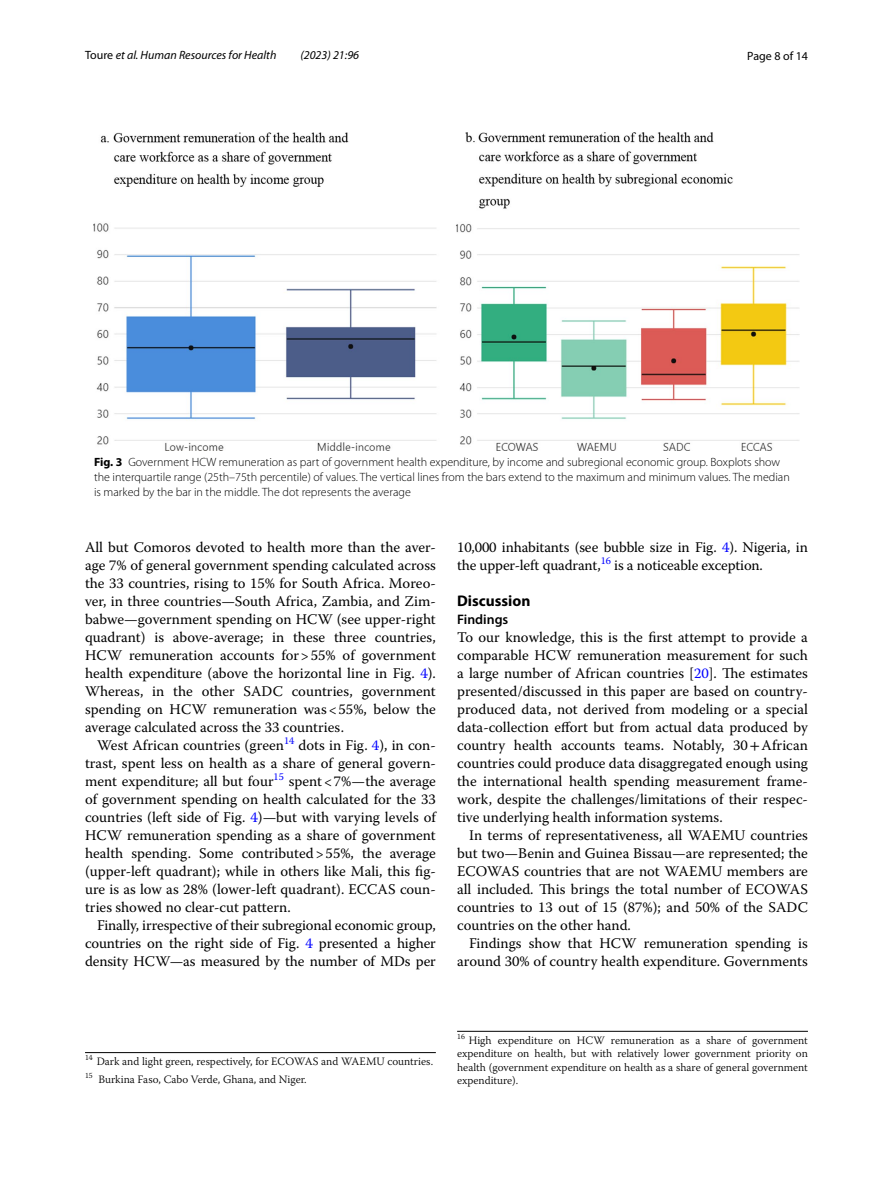
<style>
.page{position:relative;width:893px;height:1187px;background:#fff}
.page>*{position:absolute;margin:0;border:0;box-sizing:border-box;transform-origin:0 0}
.t1{font:700 15.45px "Myriad Pro";color:#000}
.t2{font:14.7px/18px "Warnock Pro";color:#000;text-align:justify}
.t3{font:600 13.8px "Myriad Pro";color:#000}
.t4{font:300 12px/15px "Myriad Pro";color:#000}
.t5{font:italic 12px "Myriad Pro";color:#000}
.t6{font:12px "Myriad Pro";color:#000}
.t7{font:300 11.25px/13.5px "Warnock Pro";color:#000;text-align:justify}
.s1{font-style:normal}
.s2{font-weight:700}
.s3{color:#00f}
.s4{font-family:"STIX"}
</style>
<div class="page">
<img style="left:94px;top:133px;width:705px;height:318px">
<hr style="left:457px;top:1030px;width:351px;height:1px;background:#000">
<hr style="left:85px;top:1052px;width:351px;height:1px;background:#000">
<p class="t5" style="left:85px;top:48px;width:193px"><span class="s1">Toure</span> et al. Human Resources for Health</p>
<p class="t5" style="left:300px;top:48px;width:60px">(2023) 21:96</p>
<p class="t6" style="left:747px;top:48px;width:62px">Page 8 of 14</p>
<p class="t4" style="left:94px;top:454px;width:697px"><span class="s2">Fig. 3</span> Government HCW remuneration as part of government health expenditure, by income and subregional economic group. Boxplots show the interquartile range (25th–75th percentile) of values. The vertical lines from the bars extend to the maximum and minimum values. The median is marked by the bar in the middle. The dot represents the average</p>
<p class="t2" style="left:85px;top:538px;width:352px">All but Comoros devoted to health more than the aver&shy;age 7% of general government spending calculated across the 33 countries, rising to 15% for South Africa. Moreo&shy;ver, in three countries—South Africa, Zambia, and Zim&shy;babwe—government spending on HCW (see upper-right quadrant) is above-average; in these three countries, HCW remuneration accounts for&gt;55% of government health expenditure (above the horizontal line in Fig. <span class="s3">4</span>).<br>Whereas, in the other SADC countries, government spending on HCW remuneration was&lt;55%, below the average calculated across the 33 countries.</p>
<p class="t2" style="left:85px;top:735px;width:352px;text-indent:12px">West African countries (green<sup>14</sup> dots in Fig. <span class="s3">4</span>), in con&shy;trast, spent less on health as a share of general govern&shy;ment expenditure; all but four<sup>15</sup> spent&lt;7%—the average of government spending on health calculated for the 33 countries (left side of Fig. <span class="s3">4</span>)—but with varying levels of HCW remuneration spending as a share of government health spending. Some contributed&gt;55%, the average (upper-left quadrant); while in others like Mali, this fig&shy;ure is as low as 28% (lower-left quadrant). ECCAS coun&shy;tries showed no clear-cut pattern.</p>
<p class="t2" style="left:85px;top:916px;width:352px;text-indent:12px">Finally, irrespective of their subregional economic group, countries on the right side of Fig. <span class="s3">4</span> presented a higher density HCW—as measured by the number of MDs per</p>
<p class="t2" style="left:457px;top:538px;width:352px">10,000 inhabitants (see bubble size in Fig. <span class="s3">4</span>). Nigeria, in the upper-left quadrant,<sup>16</sup> is a noticeable exception.</p>
<p class="t1" style="left:457px;top:590px;width:75px">Discussion</p>
<p class="t3" style="left:457px;top:610px;width:53px">Findings</p>
<p class="t2" style="left:457px;top:628px;width:352px">To our knowledge, this is the first attempt to provide a comparable HCW remuneration measurement for such a large number of African countries [<span class="s3">20</span>]. The estimates presented/discussed in this paper are based on country&shy;produced data, not derived from modeling or a special data-collection effort but from actual data produced by country health accounts teams. Notably, 30<span class="s4">+</span>African countries could produce data disaggregated enough using the international health spending measurement frame&shy;work, despite the challenges/limitations of their respec&shy;tive underlying health information systems.</p>
<p class="t2" style="left:457px;top:826px;width:352px;text-indent:12px">In terms of representativeness, all WAEMU countries but two—Benin and Guinea Bissau—are represented; the ECOWAS countries that are not WAEMU members are all included. This brings the total number of ECOWAS countries to 13 out of 15 (87%); and 50% of the SADC countries on the other hand.</p>
<p class="t2" style="left:457px;top:933px;width:352px;text-align:right">Findings show that HCW remuneration spending is around 30% of country health expenditure. Governments</p>
<p class="t7" style="left:85px;top:1051px;width:350px;line-height:18.1px"><sup>14</sup> Dark and light green, respectively, for ECOWAS and WAEMU countries.<br><sup>15</sup> Burkina Faso, Cabo Verde, Ghana, and Niger.</p>
<p class="t7" style="left:457px;top:1032px;width:352px"><sup>16</sup> High expenditure on HCW remuneration as a share of government expenditure on health, but with relatively lower government priority on health (government expenditure on health as a share of general government expenditure).</p>
</div>
